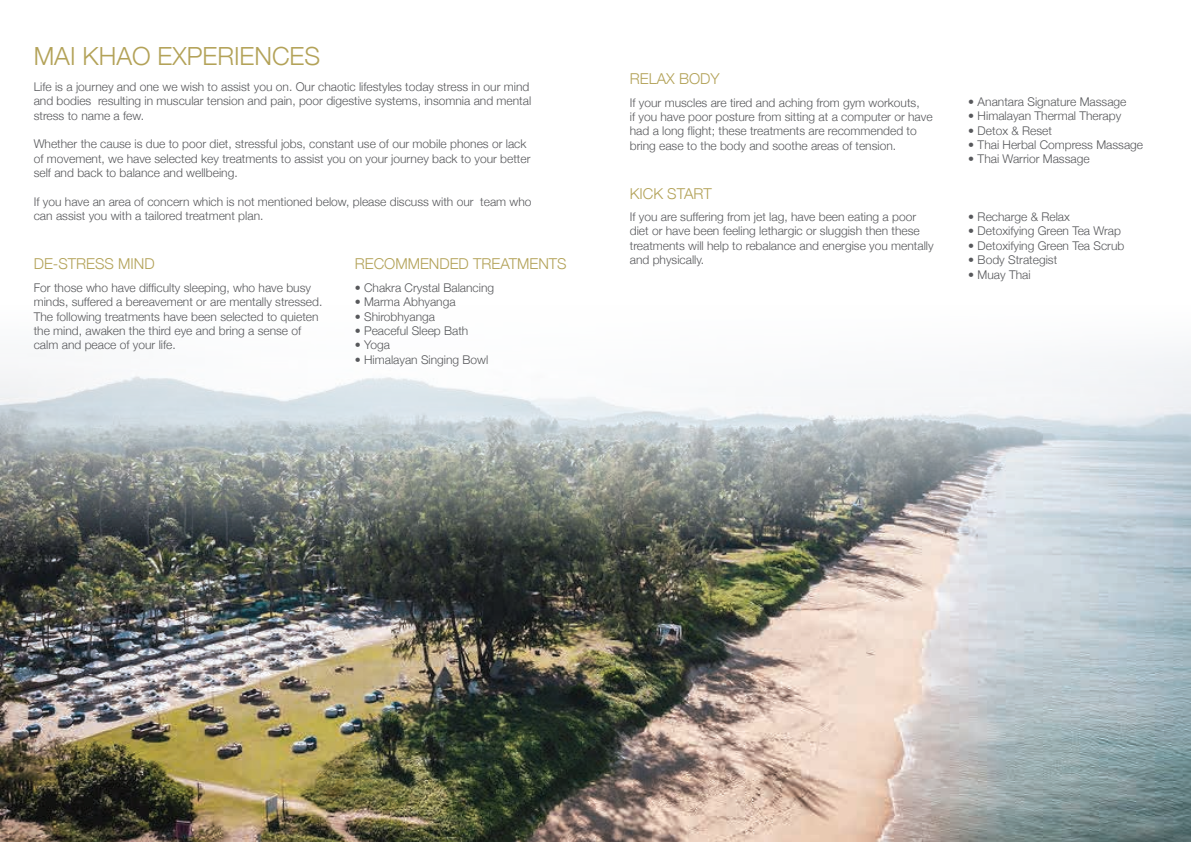
<style>
.page{position:relative;width:1191px;height:842px;background:#fff}
.page>*{position:absolute;margin:0;border:0;box-sizing:border-box;transform-origin:0 0}
.t1{font:300 25px "Helvetica Neue";color:#b3a258}
.t2{font:300 15px "Helvetica Neue";color:#b3a258}
.t3{font:300 12px/14.4px "Helvetica Neue";color:#57585b}
</style>
<div class="page">
<img style="left:0;top:545px;width:1191px;height:296px">
<svg style="left:0;top:353px;width:1191px;height:192px"></svg>
<h1 class="t1" style="left:34px;top:36px;width:288px">MAI KHAO EXPERIENCES</h1>
<p class="t3" style="left:34px;top:79px;width:499px">Life is a journey and one we wish to assist you on. Our chaotic lifestyles today stress in our mind and bodies resulting in muscular tension and pain, poor digestive systems, insomnia and mental stress to name a few.</p>
<p class="t3" style="left:34px;top:136px;width:498px">Whether the cause is due to poor diet, stressful jobs, constant use of our mobile phones or lack of movement, we have selected key treatments to assist you on your journey back to your better self and back to balance and wellbeing.</p>
<p class="t3" style="left:34px;top:194px;width:499px">If you have an area of concern which is not mentioned below, please discuss with our team who can assist you with a tailored treatment plan.</p>
<p class="t2" style="left:34px;top:252px;width:122px">DE-STRESS MIND</p>
<p class="t3" style="left:34px;top:279px;width:290px">For those who have difficulty sleeping, who have busy minds, suffered a bereavement or are mentally stressed.<br>The following treatments have been selected to quieten the mind, awaken the third eye and bring a sense of calm and peace of your life.</p>
<p class="t2" style="left:355px;top:252px;width:213px">RECOMMENDED TREATMENTS</p>
<p class="t3" style="left:355px;top:279px;width:141px">• Chakra Crystal Balancing</p>
<p class="t3" style="left:355px;top:294px;width:102px">• Marma Abhyanga</p>
<p class="t3" style="left:355px;top:308px;width:82px">• Shirobhyanga</p>
<p class="t3" style="left:355px;top:323px;width:115px">• Peaceful Sleep Bath</p>
<p class="t3" style="left:355px;top:337px;width:37px">• Yoga</p>
<p class="t3" style="left:355px;top:351px;width:135px">• Himalayan Singing Bowl</p>
<p class="t2" style="left:630px;top:67px;width:91px">RELAX BODY</p>
<p class="t3" style="left:630px;top:94px;width:304px">If your muscles are tired and aching from gym workouts,<br>if you have poor posture from sitting at a computer or have had a long flight; these treatments are recommended to bring ease to the body and soothe areas of tension.</p>
<p class="t3" style="left:968px;top:93px;width:160px">• Anantara Signature Massage</p>
<p class="t3" style="left:968px;top:108px;width:154px">• Himalayan Thermal Therapy</p>
<p class="t3" style="left:968px;top:122px;width:85px">• Detox &amp; Reset</p>
<p class="t3" style="left:968px;top:137px;width:176px">• Thai Herbal Compress Massage</p>
<p class="t3" style="left:968px;top:151px;width:123px">• Thai Warrior Massage</p>
<p class="t2" style="left:630px;top:181px;width:84px">KICK START</p>
<p class="t3" style="left:630px;top:209px;width:305px">If you are suffering from jet lag, have been eating a poor diet or have been feeling lethargic or sluggish then these treatments will help to rebalance and energise you mentally and physically.</p>
<p class="t3" style="left:968px;top:209px;width:103px">• Recharge &amp; Relax</p>
<p class="t3" style="left:968px;top:223px;width:154px">• Detoxifying Green Tea Wrap</p>
<p class="t3" style="left:968px;top:237px;width:158px">• Detoxifying Green Tea Scrub</p>
<p class="t3" style="left:968px;top:252px;width:90px">• Body Strategist</p>
<p class="t3" style="left:968px;top:266px;width:64px">• Muay Thai</p>
</div>
